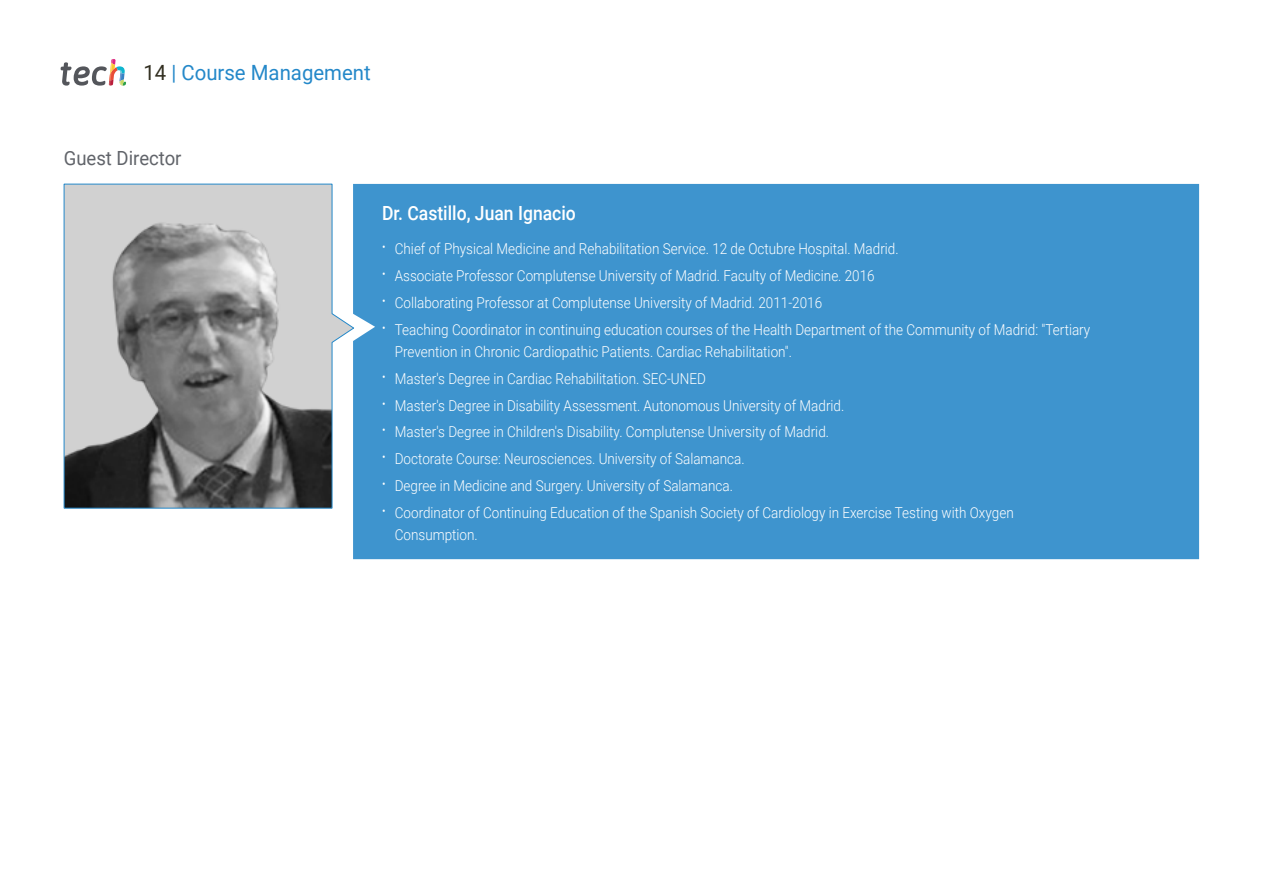
<style>
.page{position:relative;width:1263px;height:893px;background:#fff}
.page>*{position:absolute;margin:0;border:0;box-sizing:border-box;transform-origin:0 0}
.t1{font:21px "Roboto";color:#2488c9}
.t2{font:500 19.5px "Roboto";color:#fff;scale:.9 1}
.t3{font:19.5px "Roboto";color:#61646a;scale:.95 1}
.t4{font:300 15px/22.5px "Roboto";color:#fff;scale:.9 1}
.s1{color:#312e20}
</style>
<div class="page">
<svg style="left:61px;top:59px;width:65px;height:27px"></svg>
<div style="left:353px;top:184px;width:846px;height:375px;background:#3e94ce"></div>
<svg style="left:64px;top:184px;width:290px;height:324px;background:#9d9e9f"></svg>
<h1 class="t1" style="left:144px;top:57px;width:229px"><span class="s1">14</span> | Course Management</h1>
<h2 class="t3" style="left:64px;top:144px;width:125px">Guest Director</h2>
<h2 class="t2" style="left:382px;top:200px;width:217px">Dr. Castillo, Juan Ignacio</h2>
<p class="t4" style="left:382px;top:237px;width:575px"><sup>•</sup> Chief of Physical Medicine and Rehabilitation Service. 12 de Octubre Hospital. Madrid.</p>
<p class="t4" style="left:382px;top:264px;width:549px"><sup>•</sup> Associate Professor Complutense University of Madrid. Faculty of Medicine. 2016</p>
<p class="t4" style="left:382px;top:291px;width:490px"><sup>•</sup> Collaborating Professor at Complutense University of Madrid. 2011-2016</p>
<p class="t4" style="left:395px;top:317px;width:774px;text-indent:-13px"><sup>•</sup> Teaching Coordinator in continuing education courses of the Health Department of the Community of Madrid: "Tertiary<br>Prevention in Chronic Cardiopathic Patients. Cardiac Rehabilitation".</p>
<p class="t4" style="left:382px;top:367px;width:361px"><sup>•</sup> Master's Degree in Cardiac Rehabilitation. SEC-UNED</p>
<p class="t4" style="left:382px;top:393px;width:515px"><sup>•</sup> Master's Degree in Disability Assessment. Autonomous University of Madrid.</p>
<p class="t4" style="left:382px;top:420px;width:498px"><sup>•</sup> Master's Degree in Children's Disability. Complutense University of Madrid.</p>
<p class="t4" style="left:382px;top:447px;width:404px"><sup>•</sup> Doctorate Course: Neurosciences. University of Salamanca.</p>
<p class="t4" style="left:382px;top:474px;width:391px"><sup>•</sup> Degree in Medicine and Surgery. University of Salamanca.</p>
<p class="t4" style="left:395px;top:500px;width:689px;text-indent:-13px"><sup>•</sup> Coordinator of Continuing Education of the Spanish Society of Cardiology in Exercise Testing with Oxygen<br>Consumption.</p>
</div>
